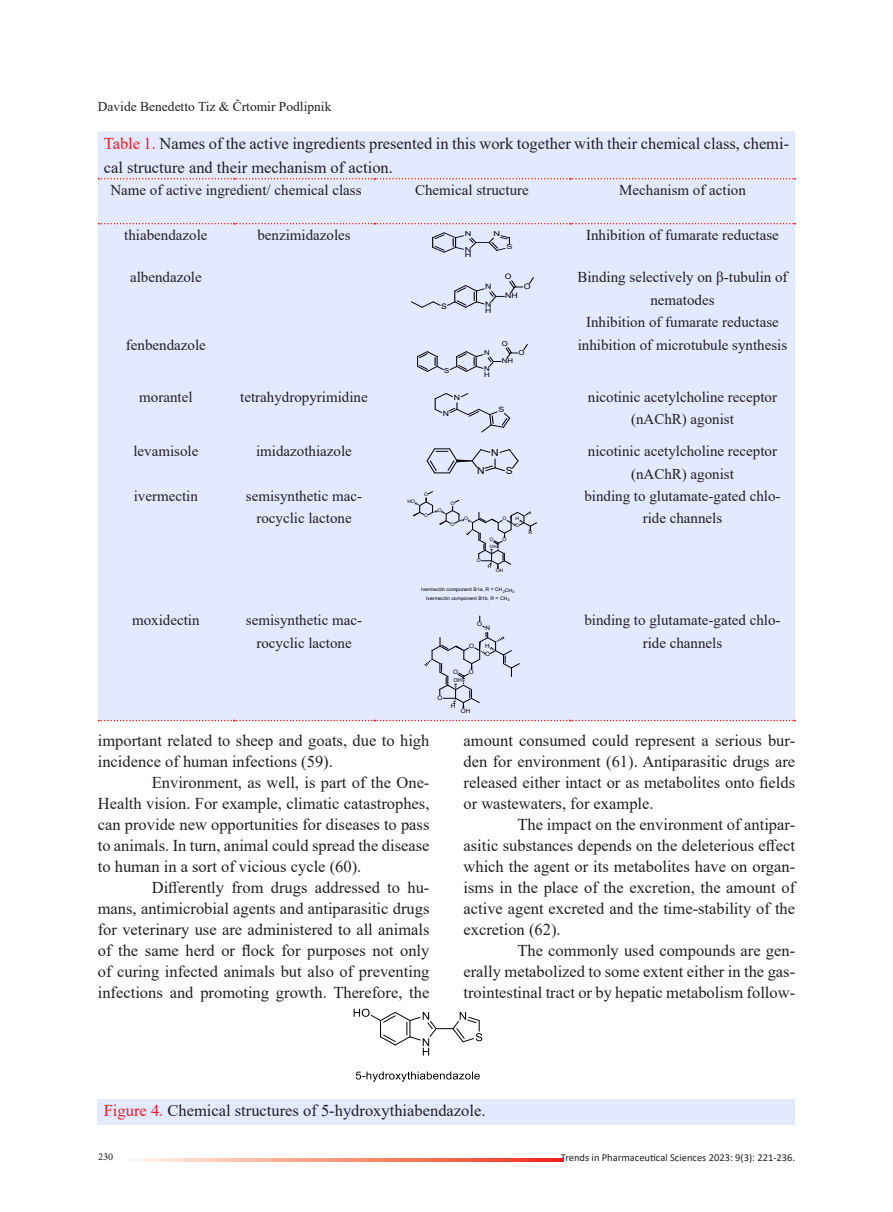
<style>
.page{position:relative;width:893px;height:1212px;background:#fff}
.page>*{position:absolute;margin:0;border:0;box-sizing:border-box;transform-origin:0 0}
.t1{font:16.5px/21px "Times New Roman";color:#231f20;text-align:justify}
.t2{font:15px/22.5px "Times New Roman";color:#231f20;text-align:center}
.t3{font:13.5px "Times New Roman";color:#231f20}
.t4{font:10.5px "Calibri";color:#231f20}
.t5{font:10.5px "Minion Pro";color:#231f20}
.t6{font:9.6px "Arial";color:#000;scale:1.08 1}
.t7{font:7.5px/6.3px "Arial";color:#000;scale:1.15 1}
.t8{font:7.35px "Arial";color:#000;scale:1.2 1}
.t9{font:6.9px/5.7px "Arial";color:#000;scale:1.15 1}
.t10{font:6.75px/5.6px "Arial";color:#000;scale:1.36 1}
.t11{font:6px "Arial";color:#000;scale:1.06 1}
.t12{font:5.4px "Arial";color:#000;scale:1.06 1}
.t13{font:4.8px/8.7px "Arial";color:#000;text-align:center;scale:1.08 1}
.t14{font:4.35px "Arial";color:#000;scale:1.08 1}
.s1{color:#ee1c24}
.s2{color:#ee1d23}
</style>
<div class="page">
<div style="left:98px;top:131px;width:697px;height:589px;background:#e3e9ff"></div>
<svg style="left:99px;top:720px;width:696px;height:1px"></svg>
<svg style="left:99px;top:178px;width:696px;height:2px"></svg>
<svg style="left:99px;top:223px;width:696px;height:1px"></svg>
<svg style="left:432px;top:232px;width:78px;height:21px;background:#c7cce0"></svg>
<svg style="left:411px;top:301px;width:30px;height:7px"></svg>
<svg style="left:447px;top:280px;width:76px;height:28px;background:#cfd4e9"></svg>
<svg style="left:529px;top:277px;width:5px;height:7px"></svg>
<svg style="left:450px;top:344px;width:78px;height:28px;background:#d1d6ea"></svg>
<svg style="left:417px;top:351px;width:27px;height:21px"></svg>
<svg style="left:435px;top:393px;width:75px;height:40px;background:#d4daef"></svg>
<svg style="left:426px;top:448px;width:93px;height:26px;background:#cad0e3"></svg>
<svg style="left:413px;top:491px;width:124px;height:78px;background:#d8ddf2"></svg>
<svg style="left:424px;top:616px;width:96px;height:92px;background:#d8def3"></svg>
<div style="left:98px;top:1099px;width:697px;height:26px;background:#e3e9ff"></div>
<svg style="left:356px;top:1071px;width:124px;height:11px"></svg>
<svg style="left:354px;top:1009px;width:128px;height:46px"></svg>
<svg style="left:132px;top:1158px;width:431px;height:3px"></svg>
<p class="t3" style="left:98px;top:97px;width:235px">Davide Benedetto Tiz &amp; Črtomir Podlipnik</p>
<p class="t1" style="left:104px;top:131px;width:687px;line-height:24px"><span class="s1">Table 1.</span> Names of the active ingredients presented in this work together with their chemical class, chemi&shy;cal structure and their mechanism of action.</p>
<p class="t2" style="left:110px;top:178px;width:253px">Name of active ingredient/ chemical class</p>
<p class="t2" style="left:415px;top:178px;width:115px">Chemical structure</p>
<p class="t2" style="left:619px;top:178px;width:128px">Mechanism of action</p>
<p class="t2" style="left:124px;top:223px;width:85px">thiabendazole</p>
<p class="t2" style="left:257px;top:223px;width:95px">benzimidazoles</p>
<p class="t10" style="left:465px;top:231px;width:6px">N</p>
<p class="t10" style="left:506px;top:244px;width:6px">S</p>
<p class="t2" style="left:586px;top:223px;width:194px">Inhibition of fumarate reductase</p>
<p class="t10" style="left:493px;top:231px;width:6px">N</p>
<p class="t10" style="left:465px;top:246px;width:6px">N<br>H</p>
<p class="t2" style="left:130px;top:266px;width:73px">albendazole</p>
<p class="t7" style="left:441px;top:303px;width:7px">S</p>
<p class="t7" style="left:485px;top:283px;width:7px">N</p>
<p class="t7" style="left:485px;top:301px;width:7px">N<br>H</p>
<p class="t7" style="left:524px;top:283px;width:7px">O</p>
<p class="t2" style="left:577px;top:266px;width:212px">Binding selectively on β-tubulin of nematodes<br>Inhibition of fumarate reductase</p>
<p class="t7" style="left:505px;top:273px;width:7px">O</p>
<p class="t7" style="left:505px;top:292px;width:12px">NH</p>
<p class="t2" style="left:126px;top:333px;width:81px">fenbendazole</p>
<p class="t9" style="left:444px;top:367px;width:6px">S</p>
<p class="t9" style="left:484px;top:350px;width:6px">N</p>
<p class="t9" style="left:484px;top:365px;width:6px">N<br>H</p>
<p class="t9" style="left:502px;top:341px;width:7px">O</p>
<p class="t9" style="left:519px;top:349px;width:7px">O</p>
<p class="t2" style="left:578px;top:333px;width:211px">inhibition of microtubule synthesis</p>
<p class="t9" style="left:502px;top:357px;width:11px">NH</p>
<p class="t2" style="left:139px;top:385px;width:55px">morantel</p>
<p class="t2" style="left:240px;top:385px;width:129px">tetrahydropyrimidine</p>
<p class="t8" style="left:454px;top:393px;width:7px">N</p>
<p class="t2" style="left:588px;top:385px;width:191px">nicotinic acetylcholine receptor (nAChR) agonist</p>
<p class="t8" style="left:498px;top:404px;width:6px">S</p>
<p class="t8" style="left:443px;top:408px;width:7px">N</p>
<p class="t2" style="left:133px;top:439px;width:66px">levamisole</p>
<p class="t2" style="left:256px;top:439px;width:97px">imidazothiazole</p>
<p class="t6" style="left:491px;top:446px;width:8px">N</p>
<p class="t2" style="left:588px;top:439px;width:191px">nicotinic acetylcholine receptor (nAChR) agonist</p>
<p class="t6" style="left:477px;top:464px;width:8px">N</p>
<p class="t6" style="left:506px;top:464px;width:8px">S</p>
<p class="t2" style="left:134px;top:484px;width:66px">ivermectin</p>
<p class="t2" style="left:246px;top:484px;width:118px">semisynthetic mac&shy;rocyclic lactone</p>
<p class="t13" style="left:424px;top:490px;width:5px">O</p>
<p class="t13" style="left:408px;top:497px;width:9px">HO</p>
<p class="t13" style="left:450px;top:499px;width:5px">O</p>
<p class="t13" style="left:424px;top:511px;width:5px">O</p>
<p class="t13" style="left:438px;top:506px;width:5px">O</p>
<p class="t13" style="left:450px;top:519px;width:5px">O</p>
<p class="t13" style="left:464px;top:514px;width:5px">O</p>
<p class="t13" style="left:516px;top:514px;width:5px">H</p>
<p class="t13" style="left:503px;top:514px;width:5px">O</p>
<p class="t13" style="left:515px;top:521px;width:5px">O</p>
<p class="t2" style="left:584px;top:484px;width:198px">binding to glutamate-gated chlo&shy;ride channels</p>
<p class="t13" style="left:528px;top:528px;width:5px">R</p>
<p class="t13" style="left:489px;top:535px;width:5px">O</p>
<p class="t13" style="left:502px;top:535px;width:5px">O</p>
<p class="t14" style="left:490px;top:543px;width:8px">OH</p>
<p class="t13" style="left:477px;top:556px;width:5px">O</p>
<p class="t13" style="left:488px;top:562px;width:5px">H</p>
<p class="t13" style="left:496px;top:566px;width:9px">OH</p>
<p class="t13" style="left:421px;top:585px;width:88px">Ivermectin component B1a, R = CH<sub>2</sub>CH<sub>3<br></sub>Ivermectin component B1b, R = CH<sub>3</sub></p>
<p class="t2" style="left:132px;top:608px;width:69px">moxidectin</p>
<p class="t2" style="left:246px;top:608px;width:118px">semisynthetic mac&shy;rocyclic lactone</p>
<p class="t11" style="left:477px;top:620px;width:6px">O</p>
<p class="t2" style="left:584px;top:608px;width:198px">binding to glutamate-gated chlo&shy;ride channels</p>
<p class="t11" style="left:485px;top:624px;width:6px">N</p>
<p class="t11" style="left:469px;top:641px;width:6px">O</p>
<p class="t11" style="left:485px;top:641px;width:6px">H</p>
<p class="t11" style="left:485px;top:650px;width:6px">O</p>
<p class="t11" style="left:453px;top:667px;width:6px">O</p>
<p class="t11" style="left:469px;top:667px;width:6px">O</p>
<p class="t12" style="left:453px;top:677px;width:10px">OH</p>
<p class="t11" style="left:437px;top:693px;width:6px">O</p>
<p class="t11" style="left:451px;top:702px;width:6px">H</p>
<p class="t11" style="left:461px;top:706px;width:11px">OH</p>
<p class="t1" style="left:98px;top:730px;width:333px">important related to sheep and goats, due to high incidence of human infections (59).</p>
<p class="t1" style="left:98px;top:772px;width:333px;text-indent:54px">Environment, as well, is part of the One-Health vision. For example, climatic catastrophes, can provide new opportunities for diseases to pass to animals. In turn, animal could spread the disease to human in a sort of vicious cycle (60).</p>
<p class="t1" style="left:98px;top:877px;width:333px;text-indent:54px">Differently from drugs addressed to hu&shy;mans, antimicrobial agents and antiparasitic drugs for veterinary use are administered to all animals of the same herd or flock for purposes not only of curing infected animals but also of preventing infections and promoting growth. Therefore, the</p>
<p class="t1" style="left:463px;top:730px;width:333px">amount consumed could represent a serious bur&shy;den for environment (61). Antiparasitic drugs are released either intact or as metabolites onto fields or wastewaters, for example.</p>
<p class="t1" style="left:463px;top:814px;width:333px;text-indent:54px">The impact on the environment of antipar&shy;asitic substances depends on the deleterious effect which the agent or its metabolites have on organ&shy;isms in the place of the excretion, the amount of active agent excreted and the time-stability of the excretion (62).</p>
<p class="t1" style="left:463px;top:940px;width:333px;text-indent:54px">The commonly used compounds are gen&shy;erally metabolized to some extent either in the gas&shy;trointestinal tract or by hepatic metabolism follow-</p>
<p class="t1" style="left:104px;top:1100px;width:383px"><span class="s2">Figure 4.</span> Chemical structures of 5-hydroxythiabendazole.</p>
<p class="t5" style="left:98px;top:1150px;width:17px">230</p>
<p class="t4" style="left:561px;top:1150px;width:236px">Trends in Pharmaceutical Sciences 2023: 9(3): 221-236.</p>
</div>
